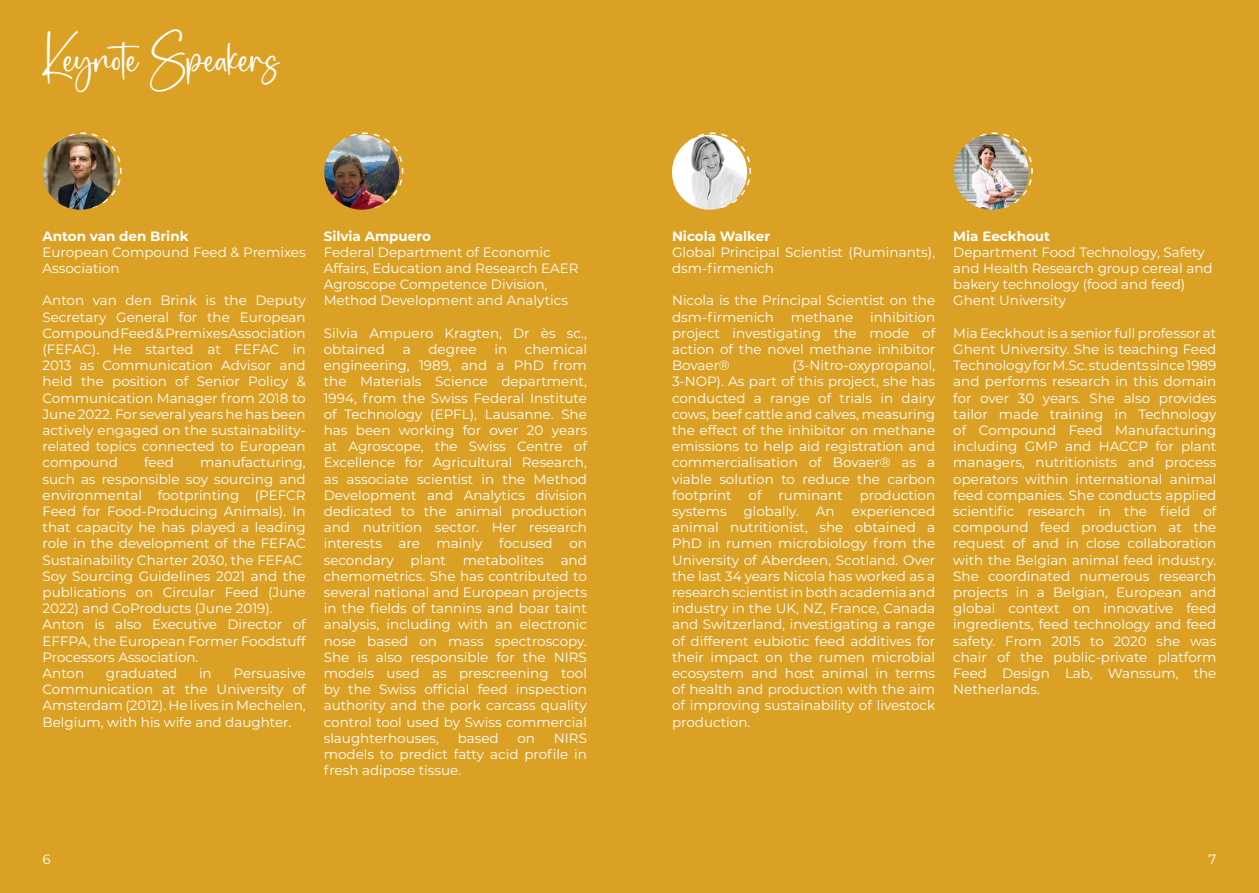
<style>
.page{position:relative;width:1259px;height:893px;background:#daa125}
.page>*{position:absolute;margin:0;border:0;box-sizing:border-box;transform-origin:0 0}
.t1{font:30px "staywinter";color:#fff}
.t2{font:13.5px/16.2px "Montserrat";color:#fff;text-align:justify}
.t3{font:700 13.5px "Montserrat";color:#fff}
</style>
<div class="page">
<svg style="left:44px;top:132px;width:78px;height:78px"></svg>
<img style="left:43px;top:135px;width:75px;height:75px;border-radius:38px">
<svg style="left:327px;top:132px;width:77px;height:78px"></svg>
<img style="left:324px;top:135px;width:75px;height:75px;border-radius:38px">
<svg style="left:673px;top:132px;width:78px;height:78px"></svg>
<img style="left:672px;top:135px;width:75px;height:75px;border-radius:38px">
<svg style="left:955px;top:132px;width:78px;height:78px"></svg>
<img style="left:954px;top:135px;width:75px;height:75px;border-radius:38px">
<p class="t1" style="left:43px;top:44px;width:238px">Keynote Speakers</p>
<p class="t3" style="left:43px;top:226px;width:148px">Anton van den Brink</p>
<p class="t2" style="left:43px;top:243px;width:265px">European Compound Feed &amp; Premixes<br>Association</p>
<p class="t2" style="left:43px;top:292px;width:265px">Anton van den Brink is the Deputy Secretary General for the European Compound Feed &amp; Premixes Association (FEFAC). He started at FEFAC in 2013 as Communication Advisor and held the position of Senior Policy &amp; Communication Manager from 2018 to June 2022. For several years he has been actively engaged on the sustainability&shy;related topics connected to European compound</p>
<p class="t2" style="left:43px;top:454px;width:265px;text-indent:158px">manufacturing, such as responsible soy sourcing and environmental footprinting (PEFCR Feed for Food-Producing Animals). In that capacity he has played a leading role in the development of the FEFAC Sustainability Charter 2030, the FEFAC</p>
<p class="t2" style="left:43px;top:567px;width:265px">Soy Sourcing Guidelines 2021 and the publications on Circular Feed (June 2022) and CoProducts (June 2019).</p>
<p class="t2" style="left:43px;top:616px;width:265px">Anton is also Executive Director of EFFPA, the European Former Foodstuff Processors Association.</p>
<p class="t2" style="left:43px;top:665px;width:43px">Anton</p>
<p class="t2" style="left:106px;top:665px;width:73px">graduated</p>
<p class="t2" style="left:199px;top:665px;width:14px">in</p>
<p class="t2" style="left:144px;top:454px;width:31px">feed</p>
<p class="t2" style="left:43px;top:665px;width:265px;text-indent:191px">Persuasive Communication at the University of Amsterdam (2012). He lives in Mechelen, Belgium, with his wife and daughter.</p>
<p class="t3" style="left:324px;top:226px;width:109px">Silvia Ampuero</p>
<p class="t2" style="left:324px;top:243px;width:256px;text-align:left">Federal Department of Economic Affairs, Education and Research EAER Agroscope Competence Division, Method Development and Analytics</p>
<p class="t2" style="left:324px;top:324px;width:265px">Silvia Ampuero Kragten, Dr ès sc., obtained</p>
<p class="t2" style="left:324px;top:341px;width:265px;text-indent:201px">chemical engineering, 1989, and a PhD from the Materials Science department, 1994, from the Swiss Federal Institute of Technology (EPFL), Lausanne. She has been working for over 20 years at Agroscope, the Swiss Centre of Excellence for Agricultural Research, as associate scientist in the Method Development and Analytics division dedicated to the animal production and nutrition sector. Her research interests are mainly focused on secondary</p>
<p class="t2" style="left:403px;top:341px;width:9px">a</p>
<p class="t2" style="left:428px;top:341px;width:50px">degree</p>
<p class="t2" style="left:494px;top:341px;width:14px">in</p>
<p class="t2" style="left:324px;top:551px;width:265px;text-indent:237px">and chemometrics. She has contributed to several national and European projects in the fields of tannins and boar taint analysis, including with an electronic nose based on mass spectroscopy.<br>She is also responsible for the NIRS models used as prescreening tool by the Swiss official feed inspection authority and the pork carcass quality control tool used by Swiss commercial slaughterhouses,</p>
<p class="t2" style="left:410px;top:551px;width:37px">plant</p>
<p class="t2" style="left:463px;top:551px;width:82px">metabolites</p>
<p class="t2" style="left:458px;top:729px;width:42px">based</p>
<p class="t2" style="left:517px;top:729px;width:19px">on</p>
<p class="t2" style="left:324px;top:729px;width:265px;text-indent:230px">NIRS models to predict fatty acid profile in fresh adipose tissue.</p>
<p class="t3" style="left:672px;top:226px;width:100px">Nicola Walker</p>
<p class="t2" style="left:672px;top:243px;width:265px">Global Principal Scientist (Ruminants), dsm-firmenich</p>
<p class="t2" style="left:672px;top:292px;width:265px">Nicola is the Principal Scientist on the dsm-firmenich</p>
<p class="t2" style="left:672px;top:308px;width:265px;text-indent:198px">inhibition project investigating the mode of action of the novel methane inhibitor Bovaer®</p>
<p class="t2" style="left:791px;top:308px;width:64px">methane</p>
<p class="t2" style="left:672px;top:357px;width:265px;text-indent:120px">(3-Nitro-oxypropanol, 3-NOP). As part of this project, she has conducted a range of trials in dairy cows, beef cattle and calves, measuring the effect of the inhibitor on methane emissions to help aid registration and commercialisation of Bovaer® as a viable solution to reduce the carbon footprint</p>
<p class="t2" style="left:748px;top:486px;width:15px">of</p>
<p class="t2" style="left:778px;top:486px;width:66px">ruminant</p>
<p class="t2" style="left:859px;top:486px;width:77px">production</p>
<p class="t2" style="left:672px;top:503px;width:265px;text-indent:180px">experienced animal nutritionist, she obtained a PhD in rumen microbiology from the University of Aberdeen, Scotland. Over the last 34 years Nicola has worked as a research scientist in both academia and industry in the UK, NZ, France, Canada and Switzerland, investigating a range of different eubiotic feed additives for their impact on the rumen microbial ecosystem and host animal in terms of health and production with the aim of improving sustainability of livestock production.</p>
<p class="t2" style="left:672px;top:503px;width:56px">systems</p>
<p class="t2" style="left:743px;top:503px;width:57px">globally.</p>
<p class="t2" style="left:816px;top:503px;width:20px">An</p>
<p class="t3" style="left:953px;top:226px;width:98px">Mia Eeckhout</p>
<p class="t2" style="left:953px;top:243px;width:261px;text-align:left">Department Food Technology, Safety and Health Research group cereal and bakery technology (food and feed)<br>Ghent University</p>
<p class="t2" style="left:953px;top:324px;width:265px">Mia Eeckhout is a senior full professor at Ghent University. She is teaching Feed Technology for M.Sc. students since 1989 and performs research in this domain for over 30 years. She also provides tailor made training in Technology of Compound Feed Manufacturing including GMP and HACCP for plant managers, nutritionists and process operators within international animal feed companies. She conducts applied scientific research in the field of compound feed production at the request of and in close collaboration with the Belgian animal feed industry.<br>She coordinated numerous research projects in a Belgian, European and global context on innovative feed ingredients, feed technology and feed safety. From 2015 to 2020 she was chair of the public-private platform Feed Design Lab, Wanssum, the Netherlands.</p>
<p class="t2" style="left:43px;top:850px;width:10px">6</p>
<p class="t2" style="left:1208px;top:850px;width:9px">7</p>
</div>
